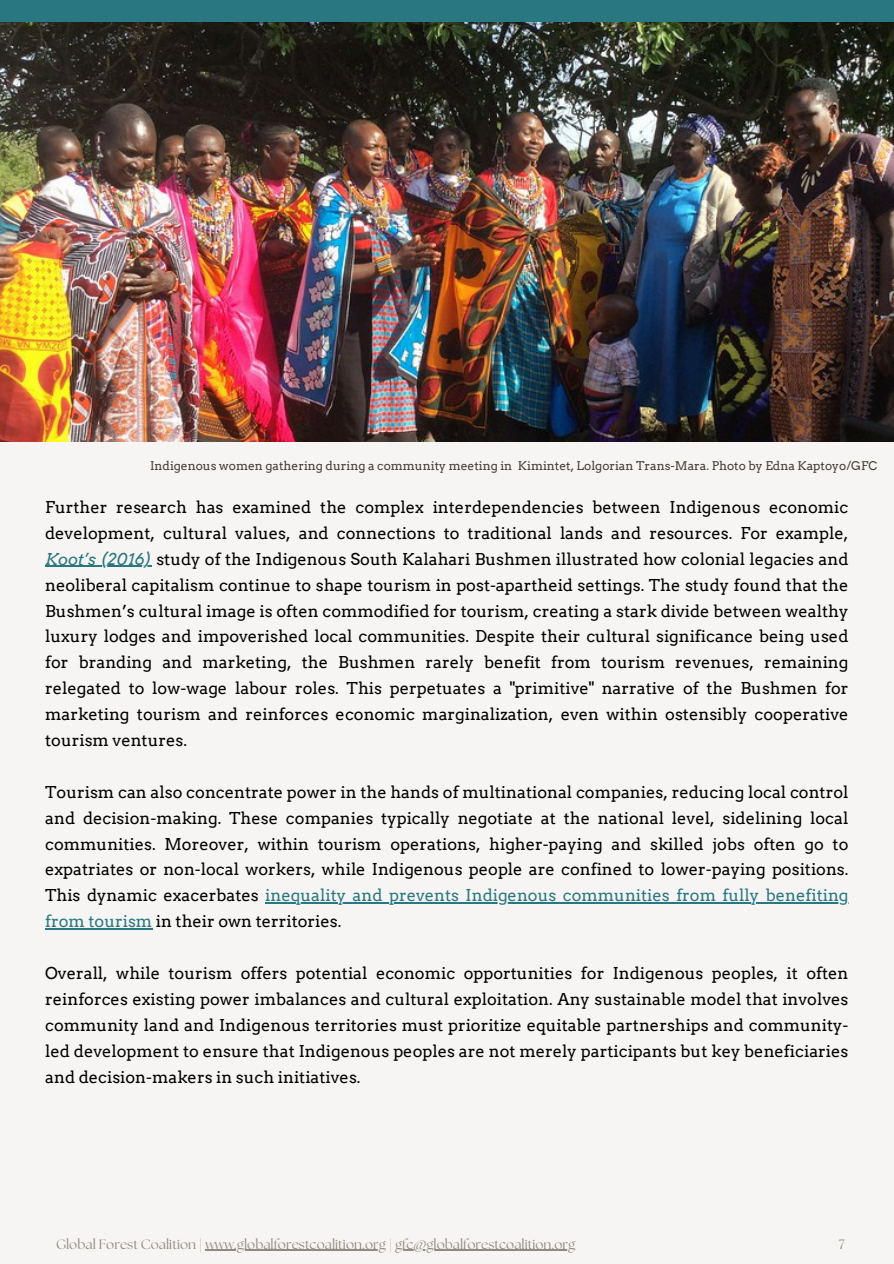
<style>
.page{position:relative;width:894px;height:1264px;background:#fff}
.page>*{position:absolute;margin:0;border:0;box-sizing:border-box;transform-origin:0 0}
.t1{font:16.35px/25.8px "Arvo";color:#000;text-align:justify}
.t2{font:13.5px "The Seasons";color:#92897f}
.t3{font:12px "Arvo";color:#423d37}
.s1{font-style:italic;color:#297881}
.s2{color:#297881}
</style>
<div class="page">
<div style="left:0;top:0;width:893px;height:1263px;background:#f6f5f3"></div>
<hr style="left:45px;top:566px;width:107px;height:1px;background:#297881">
<hr style="left:265px;top:902px;width:583px;height:1px;background:#297881">
<hr style="left:45px;top:928px;width:107px;height:1px;background:#297881">
<div style="left:0;top:0;width:893px;height:23px;background:#297881"></div>
<img style="left:0;top:23px;width:893px;height:418px">
<hr style="left:205px;top:1249px;width:181px;height:1px;background:#92897f">
<hr style="left:395px;top:1249px;width:180px;height:1px;background:#92897f">
<p class="t3" style="left:150px;top:458px;width:728px">Indigenous women gathering during a community meeting in Kimintet, Lolgorian Trans-Mara. Photo by Edna Kaptoyo/GFC</p>
<p class="t1" style="left:45px;top:494px;width:804px">Further research has examined the complex interdependencies between Indigenous economic development, cultural values, and connections to traditional lands and resources. For example,</p>
<p class="t1" style="left:45px;top:546px;width:804px"><span class="s1">Koot’s (2016)</span> study of the Indigenous South Kalahari Bushmen illustrated how colonial legacies and neoliberal capitalism continue to shape tourism in post-apartheid settings. The study found that the Bushmen’s cultural image is often commodified for tourism, creating a stark divide between wealthy luxury lodges and impoverished local communities. Despite their cultural significance being used for branding and marketing, the Bushmen rarely benefit from tourism revenues, remaining relegated to low-wage labour roles. This perpetuates a "primitive" narrative of the Bushmen for marketing tourism and reinforces economic marginalization, even within ostensibly cooperative tourism ventures.</p>
<p class="t1" style="left:45px;top:779px;width:804px">Tourism can also concentrate power in the hands of multinational companies, reducing local control and decision-making. These companies typically negotiate at the national level, sidelining local</p>
<h1 class="t1" style="left:45px;top:830px;width:804px">communities. Moreover, within tourism operations, higher-paying and skilled jobs often go to expatriates or non-local workers, while Indigenous people are confined to lower-paying positions.<br>This dynamic exacerbates <span class="s2">inequality and prevents Indigenous communities from fully benefiting</span></h1>
<h1 class="t1" style="left:45px;top:908px;width:297px"><span class="s2">from tourism</span> in their own territories.</h1>
<h1 class="t1" style="left:45px;top:960px;width:804px">Overall, while tourism offers potential economic opportunities for Indigenous peoples, it often reinforces existing power imbalances and cultural exploitation. Any sustainable model that involves community land and Indigenous territories must prioritize equitable partnerships and community&shy;led development to ensure that Indigenous peoples are not merely participants but key beneficiaries and decision-makers in such initiatives.</h1>
<h2 class="t2" style="left:56px;top:1237px;width:520px">Global Forest Coalition | www.globalforestcoalition.org | gfc@globalforestcoalition.org</h2>
<p class="t2" style="left:839px;top:1237px;width:7px">7</p>
</div>
